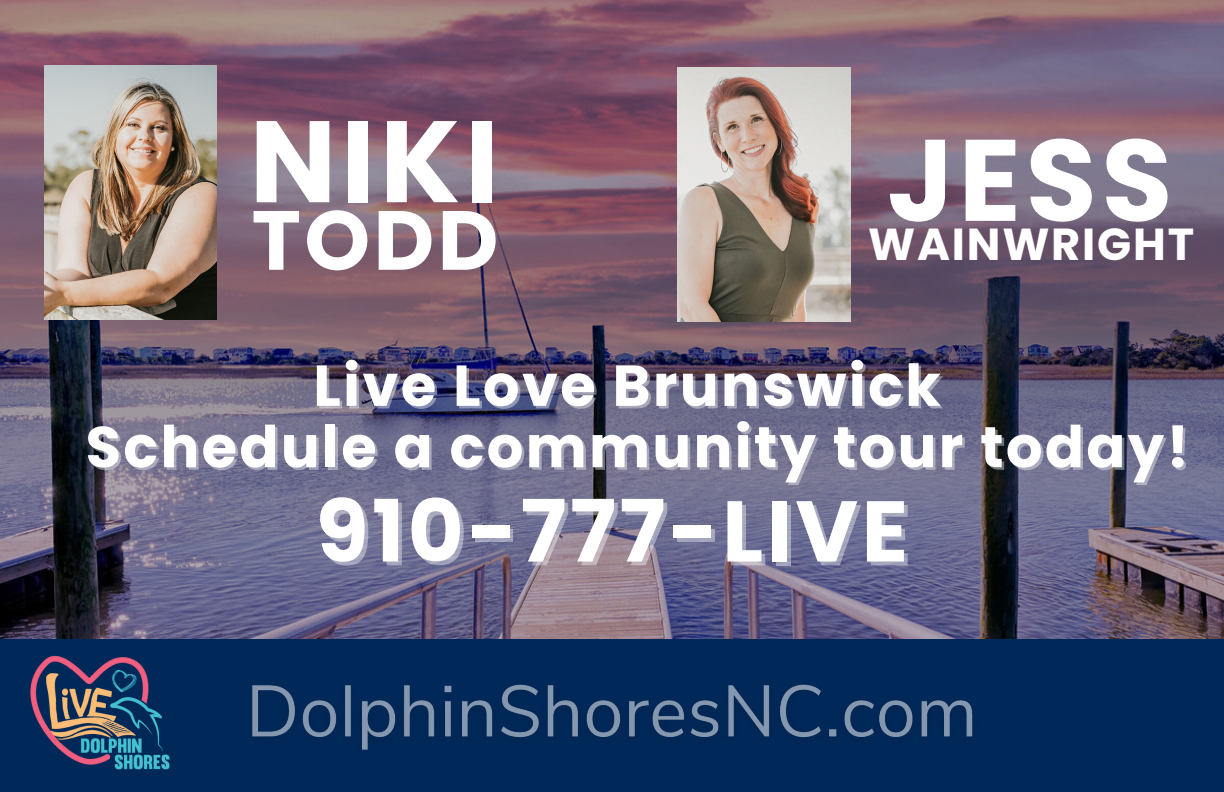
<style>
.page{position:relative;width:1224px;height:792px;background:#fff}
.page>*{position:absolute;margin:0;border:0;box-sizing:border-box;transform-origin:0 0}
.t1{font:700 115.6px "Poppins";letter-spacing:.04em;color:#fff}
.t2{font:700 86px "Poppins";letter-spacing:.04em;color:#fff}
.t3{font:700 83.6px "Poppins";color:#fff}
.t4{font:700 57.6px "Poppins";letter-spacing:.04em;color:#fff}
.t5{font:700 44.8px "Poppins";letter-spacing:.04em;color:#fff}
</style>
<div class="page">
<img style="left:0;top:0;width:1224px;height:640px">
<img style="left:678px;top:68px;width:172px;height:253px">
<img style="left:44px;top:66px;width:173px;height:253px">
<div style="left:0;top:640px;width:1224px;height:152px;background:#00295a"></div>
<img style="left:252px;top:684px;width:721px;height:66px">
<img style="left:30px;top:655px;width:140px;height:115px">
<p class="t1" style="left:250px;top:81px;width:251px">NIKI</p>
<p class="t3" style="left:252px;top:182px;width:248px">TODD</p>
<h1 class="t1" style="left:887px;top:100px;width:287px">JESS</h1>
<p class="t5" style="left:868px;top:213px;width:328px">WAINWRIGHT</p>
<h4 class="t4" style="left:313px;top:345px;width:629px">Live Love Brunswick</h4>
<h4 class="t4" style="left:86px;top:407px;width:1105px">Schedule a community tour today!</h4>
<p class="t2" style="left:316px;top:471px;width:594px">910-777-LIVE</p>
</div>
